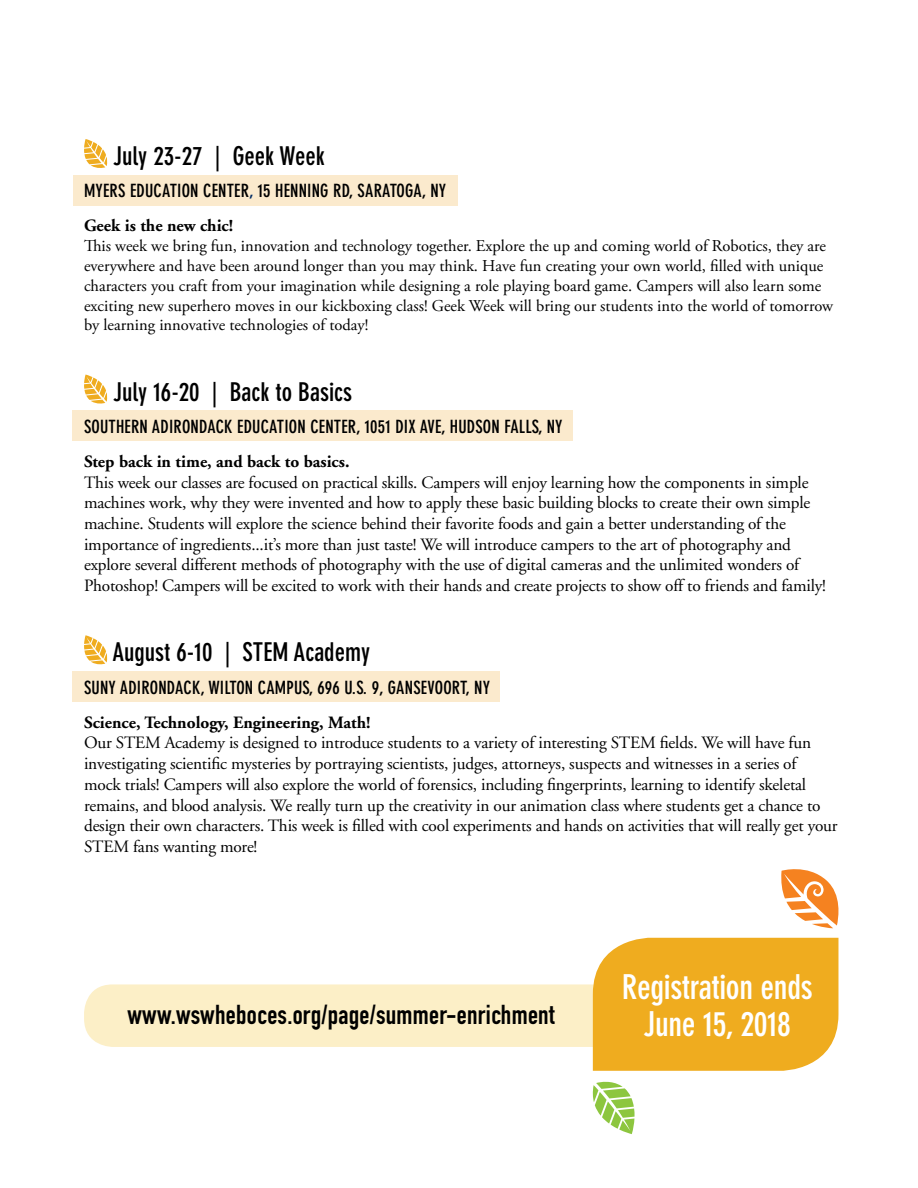
<style>
.page{position:relative;width:918px;height:1188px;background:#fff}
.page>*{position:absolute;margin:0;border:0;box-sizing:border-box;transform-origin:0 0}
.t1{font:700 condensed 33.75px/37.5px "DIN Neuzeit Grotesk";letter-spacing:-.01em;color:#fff;text-align:center}
.t2{font:27px "DIN Engschrift";letter-spacing:.01em;color:#000}
.t3{font:700 condensed 25.5px "DIN Neuzeit Grotesk";color:#000}
.t4{font:700 condensed 18px "DIN Neuzeit Grotesk";letter-spacing:.01em;color:#000}
.t5{font:17.25px/20.7px "Adobe Garamond";letter-spacing:-.01em;color:#000}
.t6{font:700 17.25px "Adobe Garamond";color:#000}
.t7{font:16.5px/19.8px "Adobe Garamond Pro";color:#000}
.s1{color:#002b64}
</style>
<div class="page">
<div style="left:73px;top:410px;width:500px;height:30px;background:#fbeacd"></div>
<div style="left:73px;top:671px;width:427px;height:31px;background:#fbeacd"></div>
<div style="left:73px;top:175px;width:385px;height:31px;background:#fbeacd"></div>
<div style="left:84px;top:984px;width:549px;height:63px;background:#fcefc7;border-radius:29px"></div>
<svg style="left:84px;top:139px;width:23px;height:29px"></svg>
<svg style="left:84px;top:375px;width:23px;height:29px"></svg>
<svg style="left:84px;top:635px;width:23px;height:30px"></svg>
<div style="left:593px;top:938px;width:245px;height:133px;background:#efac1f"></div>
<svg style="left:781px;top:869px;width:58px;height:59px"></svg>
<svg style="left:592px;top:1081px;width:43px;height:53px"></svg>
<h3 class="t3" style="left:113px;top:141px;width:213px">July 23-27 | Geek Week</h3>
<p class="t4" style="left:84px;top:180px;width:364px">MYERS EDUCATION CENTER<span class="s1">,</span> 15 HENNING RD, SARATOGA, NY</p>
<p class="t6" style="left:84px;top:217px;width:151px">Geek is the new chic!</p>
<p class="t7" style="left:84px;top:237px;width:751px">This week we bring fun, innovation and technology together. Explore the up and coming world of Robotics, they are everywhere and have been around longer than you may think. Have fun creating your own world, filled with unique characters you craft from your imagination while designing a role playing board game. Campers will also learn some exciting new superhero moves in our kickboxing class! Geek Week will bring our students into the world of tomorrow by learning innovative technologies of today!</p>
<h3 class="t3" style="left:113px;top:377px;width:240px">July 16-20 | Back to Basics</h3>
<p class="t4" style="left:84px;top:416px;width:480px">SOUTHERN ADIRONDACK EDUCATION CENTER, 1051 DIX AVE, HUDSON FALLS, NY</p>
<p class="t6" style="left:84px;top:452px;width:267px">Step back in time, and back to basics.</p>
<p class="t5" style="left:84px;top:472px;width:743px">This week our classes are focused on practical skills. Campers will enjoy learning how the components in simple machines work, why they were invented and how to apply these basic building blocks to create their own simple machine. Students will explore the science behind their favorite foods and gain a better understanding of the importance of ingredients...it’s more than just taste! We will introduce campers to the art of photography and explore several different methods of photography with the use of digital cameras and the unlimited wonders of Photoshop! Campers will be excited to work with their hands and create projects to show off to friends and family!</p>
<h3 class="t3" style="left:112px;top:637px;width:259px">August 6-10 | STEM Academy</h3>
<p class="t4" style="left:84px;top:677px;width:408px">SUNY ADIRONDACK, WILTON CAMPUS, 696 U.S. 9, GANSEVOORT, NY</p>
<p class="t6" style="left:84px;top:713px;width:288px">Science, Technology, Engineering, Math!</p>
<p class="t5" style="left:84px;top:733px;width:755px">Our STEM Academy is designed to introduce students to a variety of interesting STEM fields. We will have fun investigating scientific mysteries by portraying scientists, judges, attorneys, suspects and witnesses in a series of<br>mock trials! Campers will also explore the world of forensics, including fingerprints, learning to identify skeletal remains, and blood analysis. We really turn up the creativity in our animation class where students get a chance to design their own characters. This week is filled with cool experiments and hands on activities that will really get your STEM fans wanting more!</p>
<h2 class="t2" style="left:128px;top:999px;width:428px">www.wswheboces.org/page/summer-enrichment</h2>
<h1 class="t1" style="left:622px;top:968px;width:192px">Registration ends<br>June 15, 2018</h1>
</div>
